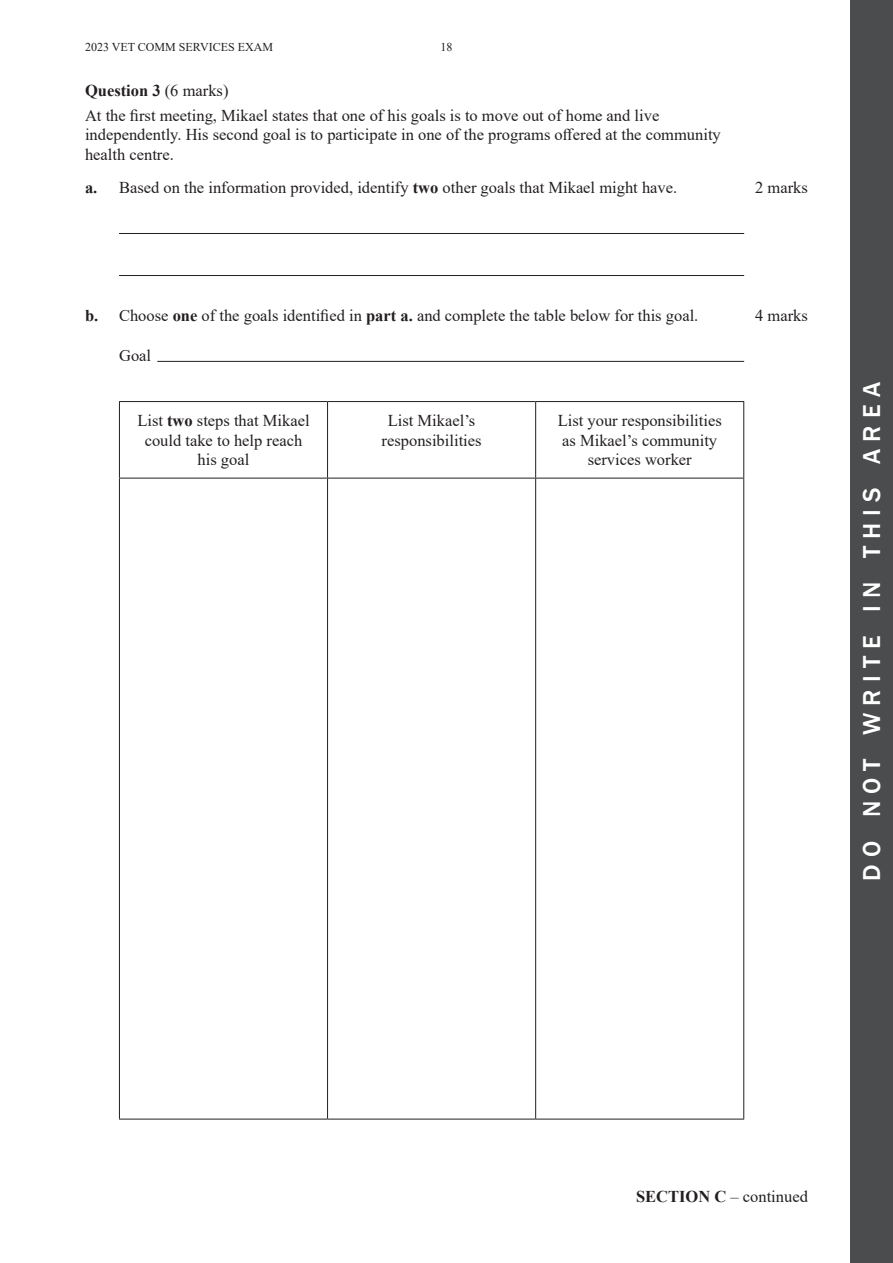
<style>
.page{position:relative;width:893px;height:1263px;background:#fff}
.page>*{position:absolute;margin:0;border:0;box-sizing:border-box;transform-origin:0 0}
.t1{font:500 25.2px "Franklin Gothic";letter-spacing:.285em;color:#fff}
.t2{font:16.5px/19.8px "Times New Roman";color:#231f20;text-align:center}
.t3{font:12px "Times New Roman";color:#231f20}
.s1{font-weight:700}
</style>
<div class="page">
<div style="left:850px;top:0;width:43px;height:1263px;background:#4b4c4d"></div>
<hr style="left:119px;top:233px;width:625px;height:1px;background:#231f20">
<hr style="left:119px;top:275px;width:625px;height:1px;background:#231f20">
<hr style="left:157px;top:361px;width:587px;height:1px;background:#231f20">
<hr style="left:119px;top:401px;width:209px;height:1px;background:#231f20">
<hr style="left:119px;top:402px;width:1px;height:76px;background:#231f20">
<hr style="left:328px;top:401px;width:208px;height:1px;background:#231f20">
<hr style="left:327px;top:402px;width:1px;height:76px;background:#231f20">
<hr style="left:536px;top:401px;width:208px;height:1px;background:#231f20">
<hr style="left:535px;top:402px;width:1px;height:76px;background:#231f20">
<hr style="left:743px;top:402px;width:1px;height:76px;background:#231f20">
<hr style="left:119px;top:478px;width:209px;height:1px;background:#231f20">
<hr style="left:119px;top:478px;width:1px;height:641px;background:#231f20">
<hr style="left:328px;top:478px;width:208px;height:1px;background:#231f20">
<hr style="left:327px;top:478px;width:1px;height:641px;background:#231f20">
<hr style="left:536px;top:478px;width:208px;height:1px;background:#231f20">
<hr style="left:535px;top:478px;width:1px;height:641px;background:#231f20">
<hr style="left:743px;top:478px;width:1px;height:641px;background:#231f20">
<hr style="left:119px;top:1119px;width:209px;height:1px;background:#231f20">
<hr style="left:328px;top:1119px;width:208px;height:1px;background:#231f20">
<hr style="left:536px;top:1119px;width:208px;height:1px;background:#231f20">
<p class="t3" style="left:85px;top:38px;width:189px">2023 VET COMM SERVICES EXAM</p>
<p class="t3" style="left:440px;top:38px;width:13px">18</p>
<p class="t2" style="left:85px;top:78px;width:576px;line-height:24px;text-align:left"><span class="s1">Question 3</span> (6 marks)<br>At the first meeting, Mikael states that one of his goals is to move out of home and live</p>
<p class="t2" style="left:85px;top:124px;width:637px;text-align:left">independently. His second goal is to participate in one of the programs offered at the community health centre.</p>
<p class="t2" style="left:85px;top:177px;width:594px"><span class="s1">a.</span> Based on the information provided, identify <span class="s1">two</span> other goals that Mikael might have.</p>
<p class="t2" style="left:755px;top:177px;width:54px">2 marks</p>
<p class="t2" style="left:85px;top:305px;width:615px"><span class="s1">b.</span> Choose <span class="s1">one</span> of the goals identified in <span class="s1">part a.</span> and complete the table below for this goal.</p>
<p class="t2" style="left:755px;top:305px;width:54px">4 marks</p>
<p class="t2" style="left:119px;top:345px;width:34px">Goal</p>
<p class="t2" style="left:137px;top:410px;width:174px">List <span class="s1">two</span> steps that Mikael could take to help reach his goal</p>
<p class="t2" style="left:382px;top:410px;width:101px">List Mikael’s responsibilities</p>
<p class="t2" style="left:558px;top:410px;width:166px">List your responsibilities as Mikael’s community services worker</p>
<h1 class="t1" style="left:856px;top:881px;width:500px;rotate:-90deg">do not write in this area</h1>
<p class="t2" style="left:636px;top:1186px;width:173px"><span class="s1">SECTION C</span> – continued</p>
</div>
